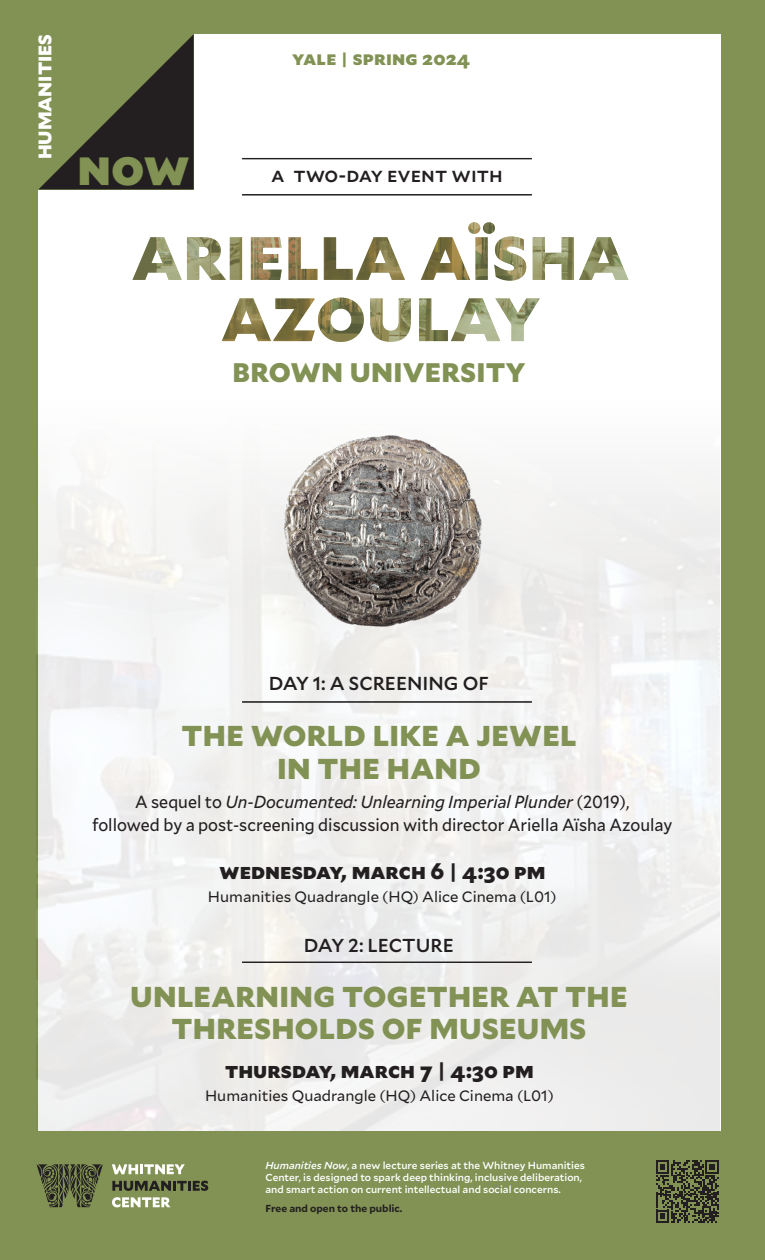
<style>
.page{position:relative;width:765px;height:1260px;background:#819254}
.page>*{position:absolute;margin:0;border:0;box-sizing:border-box;transform-origin:0 0}
.t1{font:900 48.75px "Mallory";color:#819254}
.t2{font:900 28.75px/32.5px "Mallory";letter-spacing:.01em;color:#819254;text-align:center}
.t3{font:900 26.88px "Mallory";letter-spacing:.01em;color:#819254}
.t4{font:900 21.25px "Mallory";color:#231f20}
.t5{font:500 20px "Mallory";color:#231f20}
.t6{font:500 18.75px "Mallory";color:#231f20}
.t7{font:900 18.75px "Mallory";letter-spacing:.01em;color:#819254}
.t8{font:900 18.25px "Mallory";color:#fff}
.t9{font:17.5px "Mallory Compact";color:#231f20}
.t10{font:italic 17.5px "Mallory Compact";color:#231f20}
.t11{font:15px "Mallory";color:#231f20}
.t12{font:500 10.12px/12.1px "Mallory";color:#fff}
.t13{font:700 10.12px "Mallory";color:#231f20}
.s1{font-size:16.88px}
.s2{font-style:normal}
.s3{font-style:italic}
</style>
<div class="page">
<div style="left:38px;top:34px;width:683px;height:1096px;background:#fff"></div>
<img style="left:37px;top:340px;width:683px;height:790px">
<svg style="left:38px;top:34px;width:156px;height:155px;background:#535a3a"></svg>
<svg style="left:656px;top:1160px;width:63px;height:63px"></svg>
<svg style="left:37px;top:1164px;width:66px;height:43px"></svg>
<svg style="left:112px;top:1164px;width:73px;height:10px"></svg>
<svg style="left:112px;top:1181px;width:96px;height:10px"></svg>
<svg style="left:112px;top:1197px;width:58px;height:10px"></svg>
<hr style="left:242px;top:158px;width:290px;height:1px;background:#231f20">
<hr style="left:242px;top:159px;width:290px;height:1px;background:#231f20">
<hr style="left:242px;top:194px;width:290px;height:1px;background:#231f20">
<hr style="left:242px;top:195px;width:290px;height:1px;background:#231f20">
<hr style="left:242px;top:962px;width:290px;height:1px;background:#231f20">
<img style="left:281px;top:428px;width:203px;height:202px">
<img style="left:222px;top:298px;width:318px;height:44px">
<img style="left:132px;top:222px;width:496px;height:59px">
<hr style="left:242px;top:702px;width:290px;height:1px;background:#231f20">
<p class="t8" style="left:31px;top:159px;width:127px;rotate:-90deg">HUMANITIES</p>
<p class="t1" style="left:77px;top:129px;width:115px">now</p>
<p class="t7" style="left:292px;top:44px;width:179px">yale <span class="s1">|</span> spring 2024</p>
<p class="t5" style="left:271px;top:160px;width:233px">a two-day event with</p>
<p class="t3" style="left:233px;top:351px;width:294px">BROWN UNIVERSITY</p>
<p class="t6" style="left:269px;top:670px;width:222px">DAY 1: A SCREENING OF</p>
<p class="t2" style="left:181px;top:717px;width:396px">THE WORLD LIKE A JEWEL<br>IN THE HAND</p>
<p class="t10" style="left:135px;top:790px;width:496px"><span class="s2">A sequel to</span> Un-Documented: Unlearning Imperial Plunder <span class="s2">(2019),</span></p>
<p class="t9" style="left:92px;top:812px;width:582px">followed by a post-screening discussion with director Ariella Aïsha Azoulay</p>
<p class="t4" style="left:219px;top:855px;width:328px">wednesday, march 6 | 4:30 pm</p>
<p class="t11" style="left:208px;top:886px;width:350px">Humanities Quadrangle (HQ) Alice Cinema (L01)</p>
<p class="t6" style="left:304px;top:931px;width:151px">DAY 2: LECTURE</p>
<p class="t2" style="left:130px;top:978px;width:499px">UNLEARNING TOGETHER AT THE<br>THRESHOLDS OF MUSEUMS</p>
<p class="t4" style="left:225px;top:1054px;width:310px">thursday, march 7 | 4:30 pm</p>
<p class="t11" style="left:205px;top:1085px;width:350px">Humanities Quadrangle (HQ) Alice Cinema (L01)</p>
<p class="t12" style="left:265px;top:1159px;width:321px"><span class="s3">Humanities Now</span>, a new lecture series at the Whitney Humanities<br>Center, is designed to spark deep thinking, inclusive deliberation, and smart action on current intellectual and social concerns.</p>
<p class="t13" style="left:265px;top:1201px;width:138px">Free and open to the public.</p>
</div>
